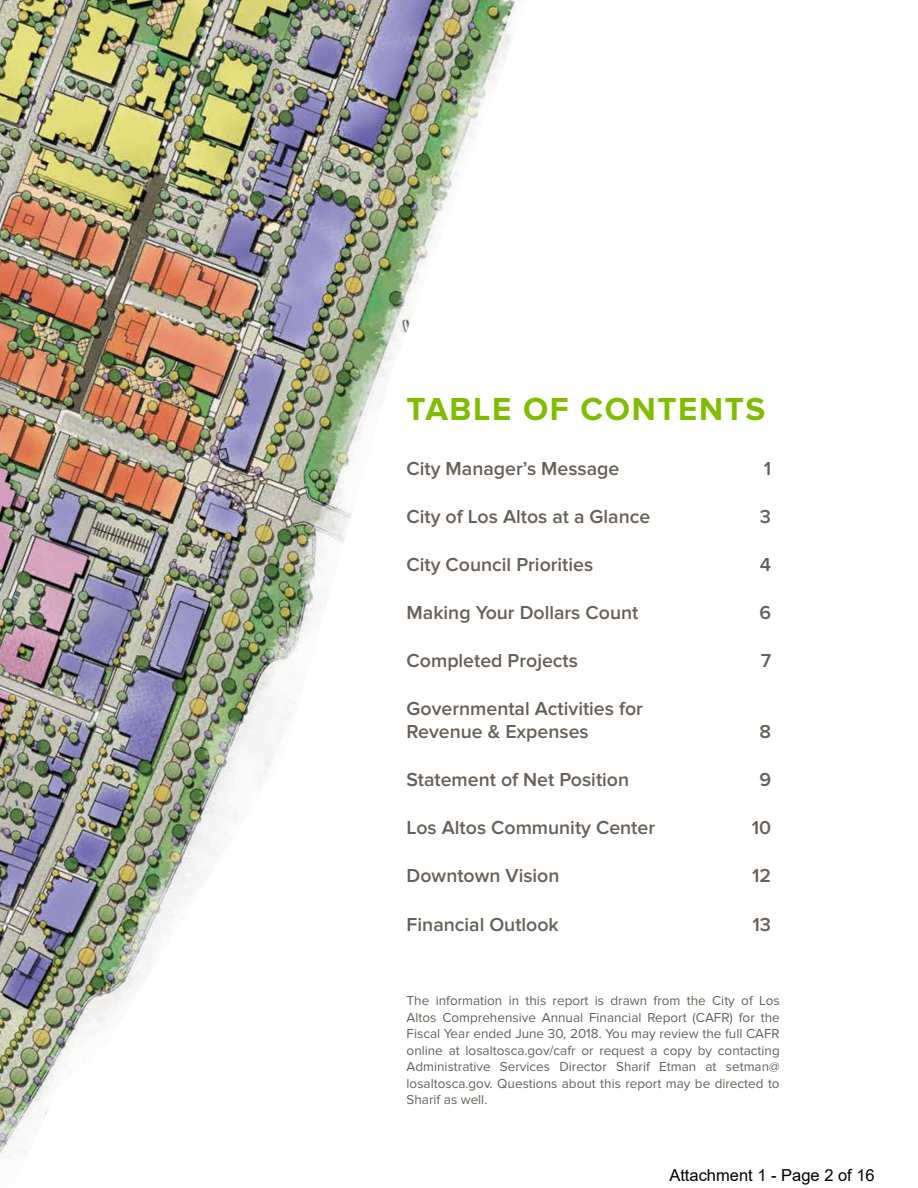
<style>
.page{position:relative;width:918px;height:1188px;background:#fff}
.page>*{position:absolute;margin:0;border:0;box-sizing:border-box;transform-origin:0 0}
.t1{font:700 33px "Proxima Nova";letter-spacing:.05em;color:#80bc00}
.t2{font:600 19.5px/23.4px "Proxima Nova";color:#686058}
.t3{font:16.5px "Arial";color:#000}
.t4{font:13.5px/16.5px "Proxima Nova";color:#686058;text-align:justify}
</style>
<div class="page">
<img style="left:0;top:0;width:520px;height:1158px">
<h1 class="t1" style="left:407px;top:390px;width:360px">TABLE OF CONTENTS</h1>
<h2 class="t2" style="left:407px;top:457px;width:214px">City Manager’s Message</h2>
<h2 class="t2" style="left:764px;top:457px;width:9px">1</h2>
<h2 class="t2" style="left:407px;top:505px;width:245px">City of Los Altos at a Glance</h2>
<h2 class="t2" style="left:760px;top:505px;width:13px">3</h2>
<h2 class="t2" style="left:407px;top:553px;width:188px">City Council Priorities</h2>
<h2 class="t2" style="left:760px;top:553px;width:13px">4</h2>
<h2 class="t2" style="left:407px;top:601px;width:233px">Making Your Dollars Count</h2>
<h2 class="t2" style="left:759px;top:601px;width:13px">6</h2>
<h2 class="t2" style="left:407px;top:649px;width:173px">Completed Projects</h2>
<h2 class="t2" style="left:761px;top:649px;width:12px">7</h2>
<h2 class="t2" style="left:407px;top:697px;width:238px">Governmental Activities for<br>Revenue &amp; Expenses</h2>
<h2 class="t2" style="left:760px;top:721px;width:13px">8</h2>
<h2 class="t2" style="left:407px;top:769px;width:224px">Statement of Net Position</h2>
<h2 class="t2" style="left:759px;top:769px;width:13px">9</h2>
<h2 class="t2" style="left:407px;top:817px;width:250px">Los Altos Community Center</h2>
<h2 class="t2" style="left:752px;top:817px;width:21px">10</h2>
<h2 class="t2" style="left:407px;top:865px;width:154px">Downtown Vision</h2>
<h2 class="t2" style="left:752px;top:865px;width:21px">12</h2>
<h2 class="t2" style="left:407px;top:913px;width:154px">Financial Outlook</h2>
<h2 class="t2" style="left:753px;top:913px;width:20px">13</h2>
<p class="t4" style="left:407px;top:993px;width:375px">The information in this report is drawn from the City of Los Altos Comprehensive Annual Financial Report (CAFR) for the Fiscal Year ended June 30, 2018. You may review the full CAFR online at losaltosca.gov/cafr or request a copy by contacting Administrative Services Director Sharif Etman at setman@ losaltosca.gov. Questions about this report may be directed to Sharif as well.</p>
<p class="t3" style="left:669px;top:1164px;width:207px">Attachment 1 - Page 2 of 16</p>
</div>
